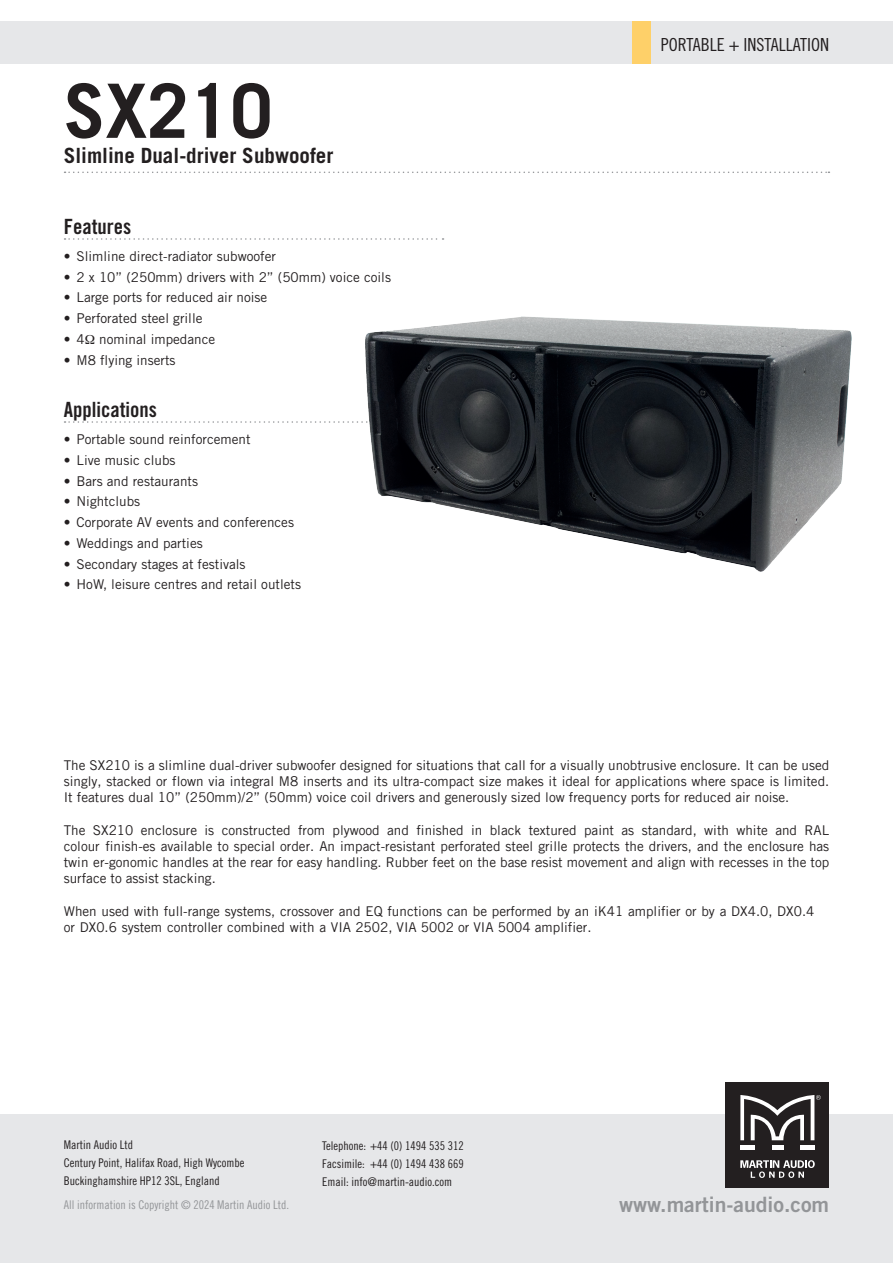
<style>
.page{position:relative;width:893px;height:1263px;background:#fff}
.page>*{position:absolute;margin:0;border:0;box-sizing:border-box;transform-origin:0 0}
.t1{font:700 75px "Trade Gothic";color:#231f20}
.t2{font:21.15px "Trade Gothic Bold Two";color:#939598}
.t3{font:700 21px "Trade Gothic";color:#231f20}
.t4{font:21px "Trade Gothic Bold Cond Twenty";color:#231f20}
.t5{font:18px "Trade Gothic Cond Eighteen";color:#231f20}
.t6{font:13.5px/16.2px "Trade Gothic LT Pro";color:#231f20;text-align:justify}
.t7{font:13.5px "Trade Gothic";color:#231f20}
.t8{font:12px/18px "Trade Gothic LT Pro Cn 18";color:#231f20}
.t9{font:12px/18px "Trade Gothic Cond Eighteen";color:#231f20;text-align:justify}
.t10{font:12px "Trade Gothic LT Pro Cn 18";color:#939598}
</style>
<div class="page">
<div style="left:0;top:21px;width:893px;height:43px;background:#e6e7e9"></div>
<svg style="left:65px;top:172px;width:764px;height:1px"></svg>
<div style="left:632px;top:21px;width:19px;height:43px;background:#fed069"></div>
<div style="left:0;top:1114px;width:893px;height:149px;background:#e6e7e9"></div>
<div style="left:725px;top:1082px;width:104px;height:105px;background:#231f20"></div>
<div style="left:740px;top:1145px;width:15px;height:5px;background:#fff"></div>
<div style="left:800px;top:1145px;width:14px;height:5px;background:#fff"></div>
<div style="left:772px;top:1145px;width:11px;height:5px;background:#fff"></div>
<svg style="left:740px;top:1160px;width:75px;height:18px"></svg>
<svg style="left:740px;top:1095px;width:81px;height:45px"></svg>
<svg style="left:65px;top:238px;width:379px;height:2px"></svg>
<svg style="left:65px;top:421px;width:275px;height:2px"></svg>
<img style="left:342px;top:316px;width:510px;height:256px">
<h1 class="t1" style="left:64px;top:65px;width:210px">SX210</h1>
<h3 class="t3" style="left:64px;top:143px;width:271px">Slimline Dual-driver Subwoofer</h3>
<h3 class="t4" style="left:64px;top:214px;width:69px">Features</h3>
<p class="t7" style="left:64px;top:248px;width:214px">• Slimline direct-radiator subwoofer</p>
<p class="t7" style="left:64px;top:269px;width:329px">• 2 x 10” (250mm) drivers with 2” (50mm) voice coils</p>
<p class="t7" style="left:64px;top:289px;width:205px">• Large ports for reduced air noise</p>
<p class="t7" style="left:64px;top:310px;width:140px">• Perforated steel grille</p>
<p class="t7" style="left:64px;top:331px;width:153px">• 4 nominal impedance</p>
<p class="t7" style="left:64px;top:352px;width:113px">• M8 flying inserts</p>
<h3 class="t4" style="left:64px;top:397px;width:95px">Applications</h3>
<p class="t7" style="left:64px;top:431px;width:188px">• Portable sound reinforcement</p>
<p class="t7" style="left:64px;top:452px;width:113px">• Live music clubs</p>
<p class="t7" style="left:64px;top:473px;width:136px">• Bars and restaurants</p>
<p class="t7" style="left:64px;top:493px;width:78px">• Nightclubs</p>
<p class="t7" style="left:64px;top:514px;width:232px">• Corporate AV events and conferences</p>
<p class="t7" style="left:64px;top:535px;width:141px">• Weddings and parties</p>
<p class="t7" style="left:64px;top:556px;width:183px">• Secondary stages at festivals</p>
<p class="t7" style="left:64px;top:576px;width:239px">• HoW, leisure centres and retail outlets</p>
<h3 class="t5" style="left:661px;top:34px;width:170px">PORTABLE + INSTALLATION</h3>
<p class="t6" style="left:64px;top:757px;width:767px">The SX210 is a slimline dual-driver subwoofer designed for situations that call for a visually unobtrusive enclosure. It can be used singly, stacked or flown via integral M8 inserts and its ultra-compact size makes it ideal for applications where space is limited.<br>It features dual 10” (250mm)/2” (50mm) voice coil drivers and generously sized low frequency ports for reduced air noise.</p>
<p class="t6" style="left:64px;top:821px;width:767px">The SX210 enclosure is constructed from plywood and finished in black textured paint as standard, with white and RAL colour finish-es available to special order. An impact-resistant perforated steel grille protects the drivers, and the enclosure has twin er-gonomic handles at the rear for easy handling. Rubber feet on the base resist movement and align with recesses in the top surface to assist stacking.</p>
<p class="t6" style="left:64px;top:902px;width:752px">When used with full-range systems, crossover and EQ functions can be performed by an iK41 amplifier or by a DX4.0, DX0.4 or DX0.6 system controller combined with a VIA 2502, VIA 5002 or VIA 5004 amplifier.</p>
<p class="t8" style="left:64px;top:1135px;width:182px">Martin Audio Ltd<br>Century Point, Halifax Road, High Wycombe<br>Buckinghamshire HP12 3SL, England</p>
<p class="t10" style="left:64px;top:1197px;width:227px">All information is Copyright © 2024 Martin Audio Ltd.</p>
<p class="t9" style="left:322px;top:1136px;width:143px">Telephone: +44 (0) 1494 535 312<br>Facsimile: +44 (0) 1494 438 669<br>Email: info@martin-audio.com</p>
<h2 class="t2" style="left:619px;top:1191px;width:212px">www.martin-audio.com</h2>
</div>
